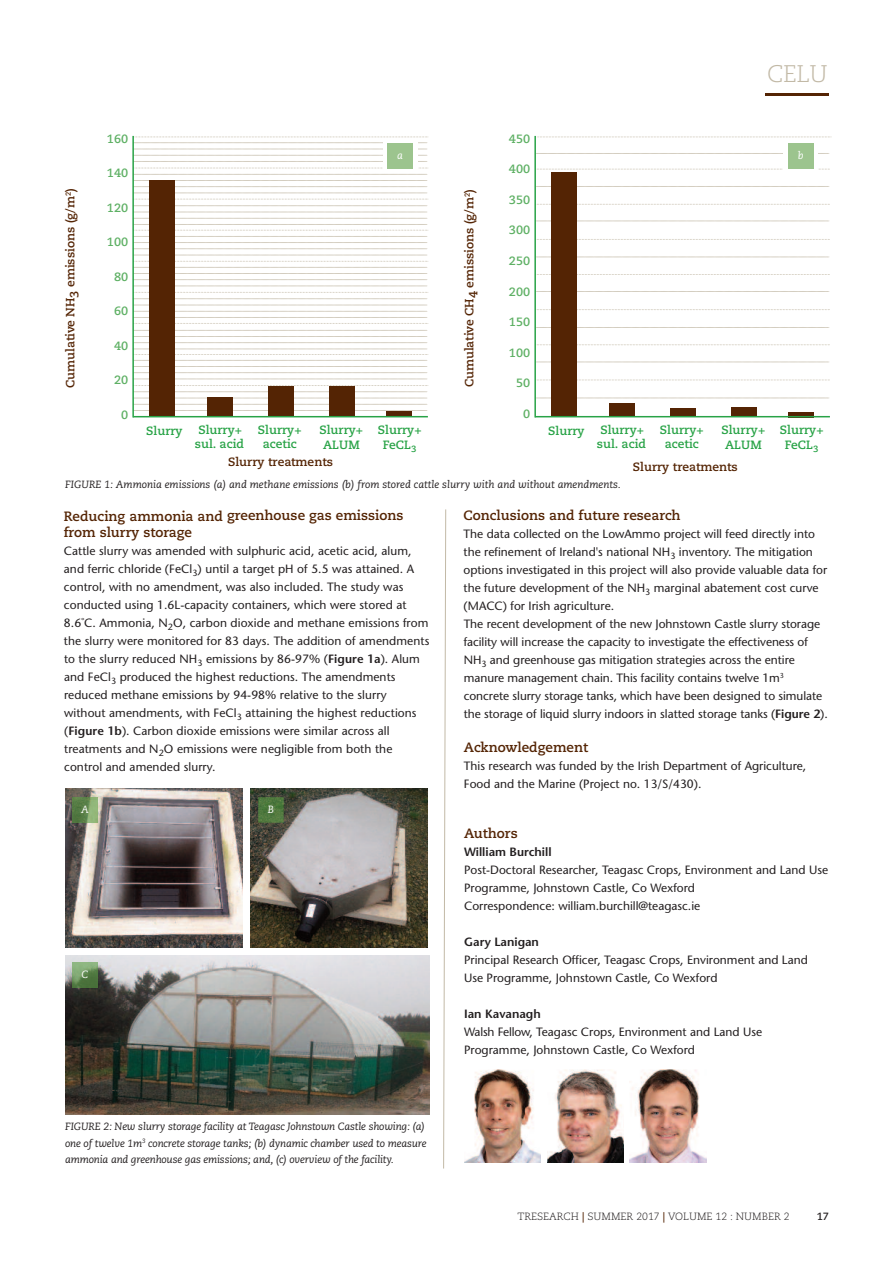
<style>
.page{position:relative;width:893px;height:1263px;background:#fff}
.page>*{position:absolute;margin:0;border:0;box-sizing:border-box;transform-origin:0 0}
.t1{font:300 24px "Caecilia";color:#c2b9a6}
.t2{font:700 13.5px/16.6px "Caecilia";color:#542404}
.t3{font:12px/18px "Stone Sans";color:#231f20}
.t4{font:700 12px/14.7px "Caecilia";color:#29a347}
.t5{font:700 12px "Caecilia";color:#542404}
.t6{font:700 12px "Caecilia";color:#5eb064}
.t7{font:600 12px "Stone Sans";color:#231f20}
.t8{font:italic 10.5px/16.5px "Caecilia";letter-spacing:-.015em;color:#231f20}
.t9{font:300 10.5px "Caecilia";color:#231f20}
.t10{font:italic 10.5px "Caecilia";color:#fff}
.t11{font:700 10.5px "Caecilia";color:#231f20}
.s1{font-weight:600}
.s2{font-weight:700;color:#542404}
</style>
<div class="page">
<svg style="left:537px;top:380px;width:293px;height:1px"></svg>
<svg style="left:537px;top:344px;width:293px;height:1px"></svg>
<svg style="left:536px;top:309px;width:294px;height:1px"></svg>
<svg style="left:536px;top:274px;width:294px;height:1px"></svg>
<svg style="left:536px;top:239px;width:294px;height:1px"></svg>
<svg style="left:536px;top:204px;width:294px;height:1px"></svg>
<svg style="left:537px;top:169px;width:293px;height:1px"></svg>
<svg style="left:537px;top:137px;width:295px;height:1px"></svg>
<svg style="left:536px;top:398px;width:293px;height:1px"></svg>
<svg style="left:536px;top:362px;width:293px;height:1px"></svg>
<svg style="left:536px;top:327px;width:294px;height:1px"></svg>
<svg style="left:536px;top:291px;width:294px;height:1px"></svg>
<svg style="left:536px;top:257px;width:293px;height:1px"></svg>
<svg style="left:536px;top:221px;width:293px;height:1px"></svg>
<svg style="left:536px;top:186px;width:294px;height:1px"></svg>
<svg style="left:536px;top:153px;width:294px;height:1px"></svg>
<div style="left:783px;top:139px;width:35px;height:33px;background:#fff"></div>
<svg style="left:134px;top:137px;width:294px;height:25px"></svg>
<svg style="left:134px;top:193px;width:294px;height:7px"></svg>
<svg style="left:134px;top:168px;width:294px;height:19px"></svg>
<svg style="left:134px;top:206px;width:294px;height:37px"></svg>
<svg style="left:134px;top:286px;width:294px;height:7px"></svg>
<svg style="left:134px;top:249px;width:294px;height:31px"></svg>
<svg style="left:134px;top:299px;width:294px;height:25px"></svg>
<svg style="left:134px;top:330px;width:294px;height:13px"></svg>
<svg style="left:134px;top:379px;width:294px;height:7px"></svg>
<svg style="left:134px;top:349px;width:294px;height:24px"></svg>
<svg style="left:134px;top:392px;width:294px;height:19px"></svg>
<div style="left:383px;top:139px;width:35px;height:33px;background:#fff"></div>
<hr style="left:765px;top:94px;width:64px;height:2px;background:#542404">
<svg style="left:443px;top:509px;width:3px;height:660px"></svg>
<img style="left:464px;top:1069px;width:77px;height:93px">
<img style="left:630px;top:1069px;width:76px;height:93px">
<img style="left:547px;top:1069px;width:77px;height:93px">
<img style="left:65px;top:788px;width:178px;height:159px">
<img style="left:250px;top:788px;width:178px;height:159px">
<img style="left:66px;top:955px;width:363px;height:160px">
<div style="left:72px;top:797px;width:26px;height:26px;background:#5b9e44;opacity:.6"></div>
<div style="left:258px;top:797px;width:26px;height:26px;background:#5b9e44;opacity:.6"></div>
<div style="left:72px;top:962px;width:26px;height:26px;background:#5b9e44;opacity:.6"></div>
<div style="left:150px;top:180px;width:25px;height:236px;background:#542404"></div>
<div style="left:207px;top:397px;width:26px;height:19px;background:#542404"></div>
<div style="left:268px;top:387px;width:26px;height:29px;background:#542404"></div>
<div style="left:329px;top:386px;width:25px;height:31px;background:#542404"></div>
<div style="left:387px;top:412px;width:25px;height:5px;background:#542404"></div>
<hr style="left:132px;top:136px;width:2px;height:281px;background:#29a347">
<div style="left:387px;top:144px;width:26px;height:25px;background:#9cc48e"></div>
<div style="left:552px;top:172px;width:25px;height:244px;background:#542404"></div>
<div style="left:609px;top:403px;width:26px;height:13px;background:#542404"></div>
<div style="left:670px;top:408px;width:26px;height:8px;background:#542404"></div>
<div style="left:731px;top:407px;width:25px;height:9px;background:#542404"></div>
<div style="left:789px;top:412px;width:25px;height:5px;background:#542404"></div>
<hr style="left:534px;top:136px;width:2px;height:281px;background:#29a347">
<div style="left:788px;top:144px;width:26px;height:25px;background:#9cc48e"></div>
<hr style="left:535px;top:416px;width:295px;height:1px;background:#29a347">
<hr style="left:133px;top:416px;width:295px;height:1px;background:#29a347">
<p class="t5" style="left:65px;top:388px;width:201px;rotate:-90deg">Cumulative NH3 emissions (g/m<sup>2</sup>)</p>
<h1 class="t1" style="left:767px;top:64px;width:62px">CELU</h1>
<p class="t6" style="left:107px;top:133px;width:23px">160</p>
<p class="t6" style="left:107px;top:168px;width:23px">140</p>
<p class="t6" style="left:107px;top:202px;width:23px">120</p>
<p class="t6" style="left:107px;top:237px;width:23px">100</p>
<p class="t6" style="left:114px;top:271px;width:16px">80</p>
<p class="t6" style="left:114px;top:306px;width:16px">60</p>
<p class="t6" style="left:114px;top:340px;width:16px">40</p>
<p class="t6" style="left:114px;top:375px;width:16px">20</p>
<p class="t6" style="left:121px;top:409px;width:9px">0</p>
<p class="t10" style="left:397px;top:151px;width:7px">a</p>
<p class="t4" style="left:146px;top:424px;width:38px">Slurry</p>
<p class="t4" style="left:195px;top:423px;width:51px">Slurry+ sul. acid</p>
<p class="t4" style="left:258px;top:423px;width:45px;text-align:center">Slurry+ acetic</p>
<p class="t4" style="left:319px;top:424px;width:45px">Slurry+<br>ALUM</p>
<p class="t4" style="left:378px;top:424px;width:45px;text-align:center">Slurry+<br>FeCL<sub>3</sub></p>
<p class="t5" style="left:464px;top:387px;width:200px;rotate:-90deg">Cumulative CH4 emissions (g/m<sup>2</sup>)</p>
<p class="t6" style="left:509px;top:133px;width:23px">450</p>
<p class="t6" style="left:509px;top:164px;width:23px">400</p>
<p class="t6" style="left:509px;top:195px;width:23px">350</p>
<p class="t6" style="left:509px;top:225px;width:23px">300</p>
<p class="t6" style="left:509px;top:256px;width:23px">250</p>
<p class="t6" style="left:509px;top:286px;width:23px">200</p>
<p class="t6" style="left:509px;top:317px;width:23px">150</p>
<p class="t6" style="left:509px;top:348px;width:23px">100</p>
<p class="t6" style="left:516px;top:378px;width:16px">50</p>
<p class="t6" style="left:523px;top:409px;width:9px">0</p>
<p class="t10" style="left:798px;top:151px;width:7px">b</p>
<p class="t4" style="left:548px;top:424px;width:38px">Slurry</p>
<p class="t4" style="left:597px;top:423px;width:51px">Slurry+ sul. acid</p>
<p class="t4" style="left:660px;top:423px;width:45px;text-align:center">Slurry+ acetic</p>
<p class="t4" style="left:721px;top:424px;width:45px">Slurry+<br>ALUM</p>
<p class="t4" style="left:780px;top:424px;width:45px;text-align:center">Slurry+<br>FeCL<sub>3</sub></p>
<p class="t5" style="left:228px;top:457px;width:106px">Slurry treatments</p>
<p class="t5" style="left:633px;top:462px;width:106px">Slurry treatments</p>
<p class="t8" style="left:65px;top:477px;width:557px">FIGURE 1: Ammonia emissions (a) and methane emissions (b) from stored cattle slurry with and without amendments.</p>
<p class="t2" style="left:64px;top:509px;width:341px">Reducing ammonia and greenhouse gas emissions from slurry storage</p>
<p class="t3" style="left:64px;top:543px;width:367px">Cattle slurry was amended with sulphuric acid, acetic acid, alum, and ferric chloride (FeCl<sub>3</sub>) until a target pH of 5.5 was attained. A control, with no amendment, was also included. The study was conducted using 1.6L-capacity containers, which were stored at 8.6<sup>º</sup>C. Ammonia, N<sub>2</sub>O, carbon dioxide and methane emissions from the slurry were monitored for 83 days. The addition of amendments to the slurry reduced NH<sub>3</sub> emissions by 86-97% (<span class="s1">Figure 1a</span>). Alum and FeCl<sub>3</sub> produced the highest reductions. The amendments reduced methane emissions by 94-98% relative to the slurry without amendments, with FeCl<sub>3</sub> attaining the highest reductions (<span class="s1">Figure 1b</span>). Carbon dioxide emissions were similar across all treatments and N<sub>2</sub>O emissions were negligible from both the control and amended slurry.</p>
<p class="t10" style="left:81px;top:805px;width:9px">A</p>
<p class="t10" style="left:268px;top:805px;width:8px">B</p>
<p class="t10" style="left:81px;top:970px;width:8px">C</p>
<p class="t8" style="left:65px;top:1119px;width:363px">FIGURE 2: New slurry storage facility at Teagasc Johnstown Castle showing: (a) one of twelve 1m<sup>3</sup> concrete storage tanks; (b) dynamic chamber used to measure ammonia and greenhouse gas emissions; and, (c) overview of the facility.</p>
<p class="t2" style="left:463px;top:508px;width:219px">Conclusions and future research</p>
<p class="t3" style="left:464px;top:526px;width:366px">The data collected on the LowAmmo project will feed directly into the refinement of Ireland's national NH<sub>3</sub> inventory. The mitigation options investigated in this project will also provide valuable data for the future development of the NH<sub>3</sub> marginal abatement cost curve (MACC) for Irish agriculture.<br>The recent development of the new Johnstown Castle slurry storage facility will increase the capacity to investigate the effectiveness of NH<sub>3</sub> and greenhouse gas mitigation strategies across the entire manure management chain. This facility contains twelve 1m<sup>3 </sup>concrete slurry storage tanks, which have been designed to simulate the storage of liquid slurry indoors in slatted storage tanks (<span class="s1">Figure 2</span>).</p>
<p class="t2" style="left:464px;top:740px;width:126px">Acknowledgement</p>
<p class="t3" style="left:464px;top:758px;width:344px">This research was funded by the Irish Department of Agriculture,<br>Food and the Marine (Project no. 13/S/430).</p>
<p class="t2" style="left:464px;top:826px;width:55px">Authors</p>
<p class="t7" style="left:464px;top:847px;width:89px">William Burchill</p>
<p class="t3" style="left:464px;top:862px;width:366px">Post-Doctoral Researcher, Teagasc Crops, Environment and Land Use<br>Programme, Johnstown Castle, Co Wexford<br>Correspondence: william.burchill@teagasc.ie</p>
<p class="t7" style="left:464px;top:937px;width:76px">Gary Lanigan</p>
<p class="t3" style="left:464px;top:952px;width:345px">Principal Research Officer, Teagasc Crops, Environment and Land<br>Use Programme, Johnstown Castle, Co Wexford</p>
<p class="t7" style="left:464px;top:1009px;width:78px">Ian Kavanagh</p>
<p class="t3" style="left:464px;top:1024px;width:300px">Walsh Fellow, Teagasc Crops, Environment and Land Use<br>Programme, Johnstown Castle, Co Wexford</p>
<p class="t9" style="left:517px;top:1212px;width:274px">TRESEARCH <span class="s2">|</span> SUMMER 2017 <span class="s2">|</span> VOLUME 12 : NUMBER 2</p>
<p class="t11" style="left:817px;top:1212px;width:14px">17</p>
</div>
